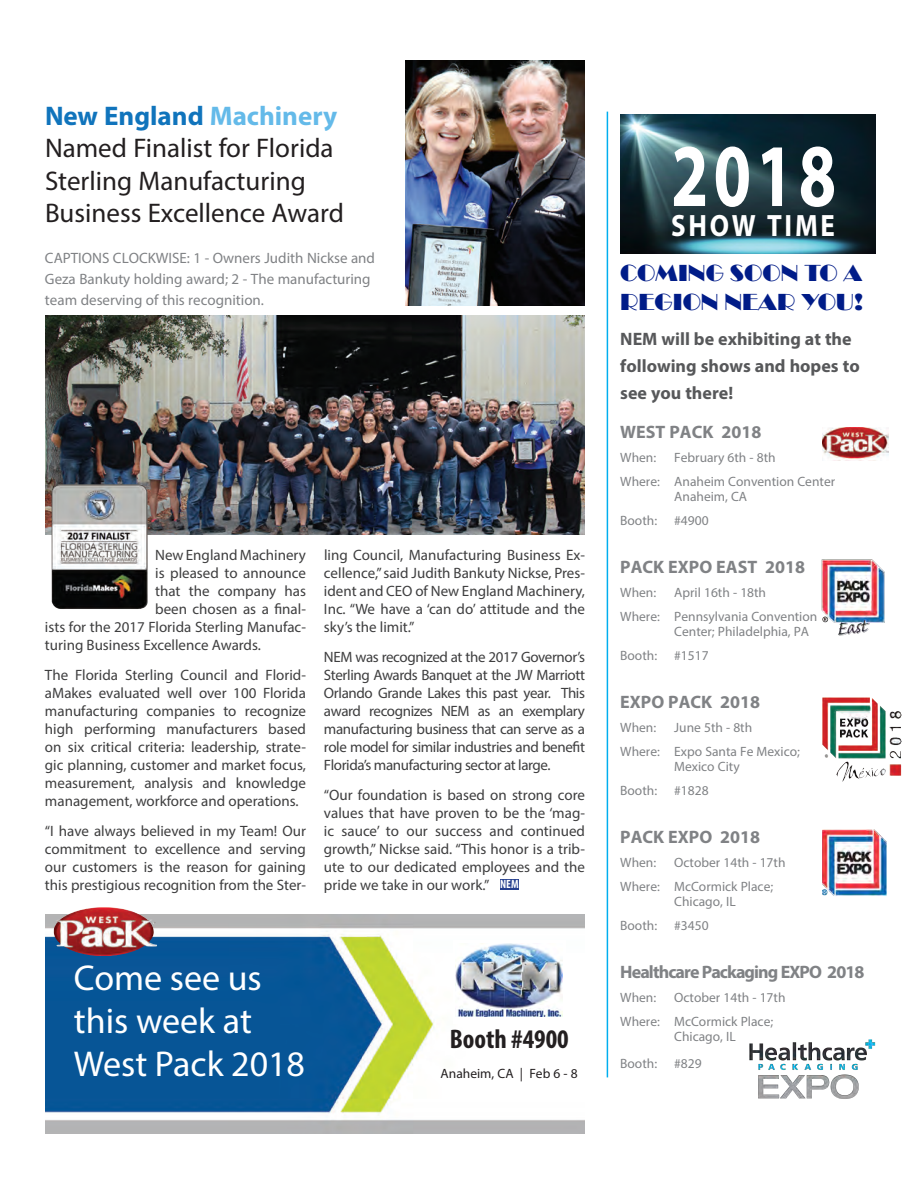
<style>
.page{position:relative;width:918px;height:1188px;background:#fff}
.page>*{position:absolute;margin:0;border:0;box-sizing:border-box;transform-origin:0 0}
.t1{font:700 90px "Myriad Pro";color:#fff;scale:.75 1}
.t2{font:36px "Myriad Pro";color:#fff}
.t3{font:700 30.9px "Myriad Pro";letter-spacing:.1em;color:#fff;scale:.87 1}
.t4{font:27px/32.4px "Myriad Pro";color:#231f20}
.t5{font:700 condensed 27px "Myriad Pro";color:#231f20}
.t6{font:24px "Broadway";color:#001c88}
.t7{font:700 18px/27px "Myriad Pro";color:#57585a}
.t8{font:700 18px "Myriad Pro";color:#808285}
.t9{font:700 18px "Myriad Pro";letter-spacing:-.05em;color:#808285}
.t10{font:15px/18px "Myriad Pro";color:#3e3e3f;text-align:justify}
.t11{font:15px/21px "Myriad Pro";color:#808285}
.t12{font:13.5px "Myriad Pro";color:#808285}
.t13{font:13.5px "Myriad Pro";color:#231f20}
.t14{font:700 condensed 12px "Myriad Pro";color:#fff}
.s1{font-weight:700;color:#1074bc}
.s2{font-weight:700;color:#64bae9}
</style>
<div class="page">
<hr style="left:607px;top:112px;width:1px;height:965px;background:#00aeef">
<img style="left:620px;top:114px;width:255px;height:139px">
<div style="left:500px;top:879px;width:19px;height:11px;background:#253f8e"></div>
<img style="left:45px;top:316px;width:540px;height:219px">
<img style="left:405px;top:60px;width:180px;height:245px">
<img style="left:749px;top:1039px;width:127px;height:60px">
<img style="left:822px;top:559px;width:63px;height:77px">
<img style="left:822px;top:830px;width:64px;height:66px">
<img style="left:822px;top:697px;width:64px;height:62px">
<img style="left:823px;top:427px;width:66px;height:34px">
<img style="left:45px;top:914px;width:540px;height:219px">
<div style="left:453px;top:940px;width:112px;height:84px;background:#fff"></div>
<img style="left:456px;top:943px;width:106px;height:74px">
<img style="left:54px;top:907px;width:103px;height:49px">
<img style="left:52px;top:484px;width:96px;height:125px">
<p class="t4" style="left:45px;top:99px;width:301px"><span class="s1">New England</span> <span class="s2">Machinery<br></span>Named Finalist for Florida<br>Sterling Manufacturing<br>Business Excellence Award</p>
<p class="t11" style="left:45px;top:248px;width:332px">CAPTIONS CLOCKWISE: 1 - Owners Judith Nickse and<br>Geza Bankuty holding award; 2 - The manufacturing team deserving of this recognition.</p>
<p class="t10" style="left:155px;top:545px;width:152px">New England Machinery</p>
<p class="t10" style="left:155px;top:563px;width:152px">is pleased to announce</p>
<p class="t10" style="left:155px;top:581px;width:152px">that the company has</p>
<p class="t10" style="left:155px;top:599px;width:152px">been chosen as a final-</p>
<p class="t10" style="left:45px;top:617px;width:263px">ists for the 2017 Florida Sterling Manufac-</p>
<p class="t10" style="left:45px;top:635px;width:217px">turing Business Excellence Awards.</p>
<p class="t10" style="left:45px;top:665px;width:263px">The Florida Sterling Council and Florid&shy;aMakes evaluated well over 100 Florida manufacturing companies to recognize high performing manufacturers based on six critical criteria: leadership, strate&shy;gic planning, customer and market focus, measurement, analysis and knowledge management, workforce and operations.</p>
<p class="t10" style="left:45px;top:821px;width:263px">“I have always believed in my Team! Our commitment to excellence and serving our customers is the reason for gaining this prestigious recognition from the Ster-</p>
<p class="t10" style="left:324px;top:545px;width:263px">ling Council, Manufacturing Business Ex&shy;cellence,” said Judith Bankuty Nickse, Pres&shy;ident and CEO of New England Machinery, Inc. “We have a ‘can do’ attitude and the sky’s the limit.”</p>
<p class="t10" style="left:324px;top:647px;width:263px">NEM was recognized at the 2017 Governor’s Sterling Awards Banquet at the JW Marriott Orlando Grande Lakes this past year. This award recognizes NEM as an exemplary manufacturing business that can serve as a role model for similar industries and benefit Florida’s manufacturing sector at large.</p>
<p class="t10" style="left:324px;top:785px;width:263px">“Our foundation is based on strong core values that have proven to be the ‘mag&shy;ic sauce’ to our success and continued growth,” Nickse said. “This honor is a trib&shy;ute to our dedicated employees and the pride we take in our work.”</p>
<p class="t14" style="left:500px;top:877px;width:20px">NEM</p>
<p class="t2" style="left:74px;top:955px;width:189px">Come see us</p>
<p class="t2" style="left:74px;top:999px;width:180px">this week at</p>
<p class="t2" style="left:74px;top:1042px;width:233px">West Pack 2018</p>
<p class="t5" style="left:450px;top:1022px;width:120px">Booth #4900</p>
<p class="t13" style="left:441px;top:1065px;width:139px">Anaheim, CA | Feb 6 - 8</p>
<p class="t1" style="left:671px;top:117px;width:222px">2018</p>
<p class="t3" style="left:671px;top:205px;width:190px">SHOW TIME</p>
<p class="t6" style="left:620px;top:259px;width:244px">COMING SOON TO A</p>
<p class="t6" style="left:620px;top:288px;width:244px">REGION NEAR YOU!</p>
<p class="t7" style="left:620px;top:325px;width:241px">NEM will be exhibiting at the following shows and hopes to see you there!</p>
<p class="t8" style="left:620px;top:420px;width:143px">WEST PACK 2018</p>
<p class="t12" style="left:620px;top:449px;width:37px">When:</p>
<p class="t12" style="left:674px;top:449px;width:103px">February 6th - 8th</p>
<p class="t12" style="left:620px;top:473px;width:216px">Where: Anaheim Convention Center</p>
<p class="t12" style="left:674px;top:488px;width:74px">Anaheim, CA</p>
<p class="t12" style="left:620px;top:512px;width:38px">Booth:</p>
<p class="t12" style="left:674px;top:512px;width:36px">#4900</p>
<p class="t8" style="left:620px;top:555px;width:186px">PACK EXPO EAST 2018</p>
<p class="t12" style="left:620px;top:584px;width:37px">When:</p>
<p class="t12" style="left:674px;top:584px;width:93px">April 16th - 18th</p>
<p class="t12" style="left:620px;top:608px;width:199px">Where: Pennsylvania Convention</p>
<p class="t12" style="left:674px;top:623px;width:136px">Center; Philadelphia, PA</p>
<p class="t12" style="left:620px;top:647px;width:38px">Booth:</p>
<p class="t12" style="left:674px;top:647px;width:36px">#1517</p>
<p class="t8" style="left:620px;top:690px;width:141px">EXPO PACK 2018</p>
<p class="t12" style="left:620px;top:719px;width:37px">When:</p>
<p class="t12" style="left:674px;top:719px;width:80px">June 5th - 8th</p>
<p class="t12" style="left:620px;top:743px;width:181px">Where: Expo Santa Fe Mexico;</p>
<p class="t12" style="left:674px;top:758px;width:67px">Mexico City</p>
<p class="t12" style="left:620px;top:782px;width:38px">Booth:</p>
<p class="t12" style="left:674px;top:782px;width:36px">#1828</p>
<p class="t8" style="left:620px;top:825px;width:141px">PACK EXPO 2018</p>
<p class="t12" style="left:620px;top:854px;width:37px">When:</p>
<p class="t12" style="left:674px;top:854px;width:113px">October 14th - 17th</p>
<p class="t12" style="left:620px;top:878px;width:154px">Where: McCormick Place;</p>
<p class="t12" style="left:674px;top:893px;width:63px">Chicago, IL</p>
<p class="t12" style="left:620px;top:917px;width:38px">Booth:</p>
<p class="t12" style="left:674px;top:917px;width:36px">#3450</p>
<p class="t9" style="left:620px;top:960px;width:246px">Healthcare Packaging EXPO 2018</p>
<p class="t12" style="left:620px;top:989px;width:37px">When:</p>
<p class="t12" style="left:674px;top:989px;width:113px">October 14th - 17th</p>
<p class="t12" style="left:620px;top:1013px;width:154px">Where: McCormick Place;</p>
<p class="t12" style="left:674px;top:1028px;width:63px">Chicago, IL</p>
<p class="t12" style="left:620px;top:1055px;width:38px">Booth:</p>
<p class="t12" style="left:674px;top:1055px;width:29px">#829</p>
</div>
